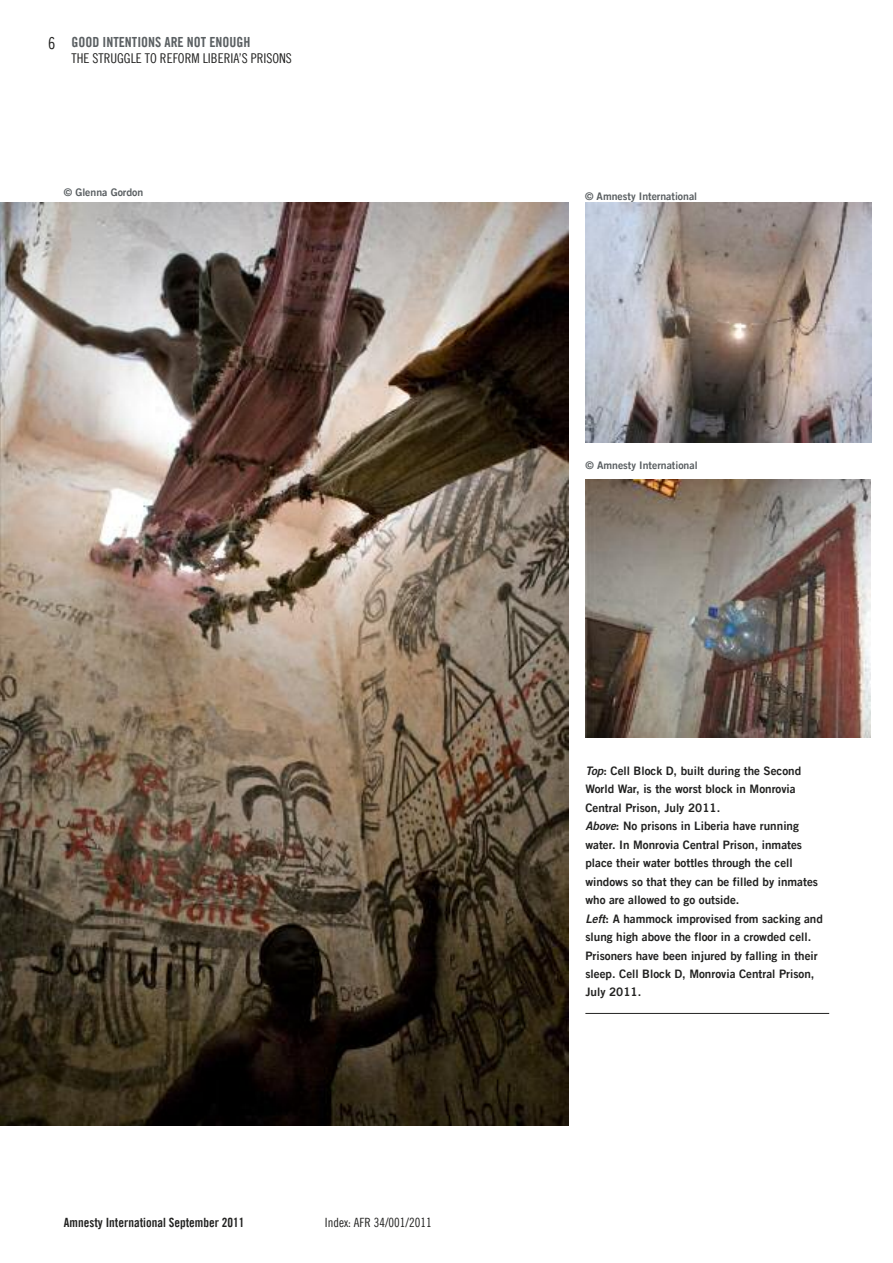
<style>
.page{position:relative;width:893px;height:1263px;background:#fff}
.page>*{position:absolute;margin:0;border:0;box-sizing:border-box;transform-origin:0 0}
.t1{font:16.5px "Amnesty Trade Gothic Cn 18";color:#222221}
.t2{font:13.95px "Amnesty Trade Gothic Bd Cn 20";color:#5a5f62}
.t3{font:13.5px "Amnesty Trade Gothic Cn 18";color:#222221}
.t4{font:12.75px "Amnesty Trade Gothic Bd Cn 20";color:#222221}
.t5{font:12.75px "Amnesty Trade Gothic Cn 18";color:#222221}
.t6{font:11.7px/18.5px "Amnesty Trade Gothic Bd 2";color:#222221}
.t7{font:10.5px "Amnesty Trade Gothic Bd 2";color:#5a5f62}
.s1{font-family:"Amnesty Trade Gothic Bd 2 Obl"}
</style>
<div class="page">
<img style="left:585px;top:203px;width:287px;height:239px">
<img style="left:585px;top:480px;width:285px;height:258px">
<hr style="left:585px;top:1013px;width:244px;height:1px;background:#222221">
<img style="left:0;top:203px;width:568px;height:922px">
<h1 class="t1" style="left:48px;top:33px;width:9px">6</h1>
<p class="t2" style="left:71px;top:33px;width:180px">GOOD INTENTIONS ARE NOT ENOUGH</p>
<p class="t3" style="left:71px;top:50px;width:222px">THE STRUGGLE TO REFORM LIBERIA’S PRISONS</p>
<p class="t7" style="left:64px;top:186px;width:81px">© Glenna Gordon</p>
<p class="t7" style="left:585px;top:189px;width:114px">© Amnesty International</p>
<p class="t7" style="left:585px;top:459px;width:114px">© Amnesty International</p>
<p class="t4" style="left:64px;top:1214px;width:182px">Amnesty International September 2011</p>
<p class="t5" style="left:325px;top:1214px;width:108px">Index: AFR 34/001/2011</p>
<p class="t6" style="left:585px;top:761px;width:239px"><span class="s1">Top</span>: Cell Block D, built during the Second World War, is the worst block in Monrovia Central Prison, July 2011.<br><span class="s1">Above</span>: No prisons in Liberia have running water. In Monrovia Central Prison, inmates place their water bottles through the cell windows so that they can be filled by inmates who are allowed to go outside.<br><span class="s1">Left</span>: A hammock improvised from sacking and slung high above the floor in a crowded cell.<br>Prisoners have been injured by falling in their sleep. Cell Block D, Monrovia Central Prison, July 2011.</p>
</div>
